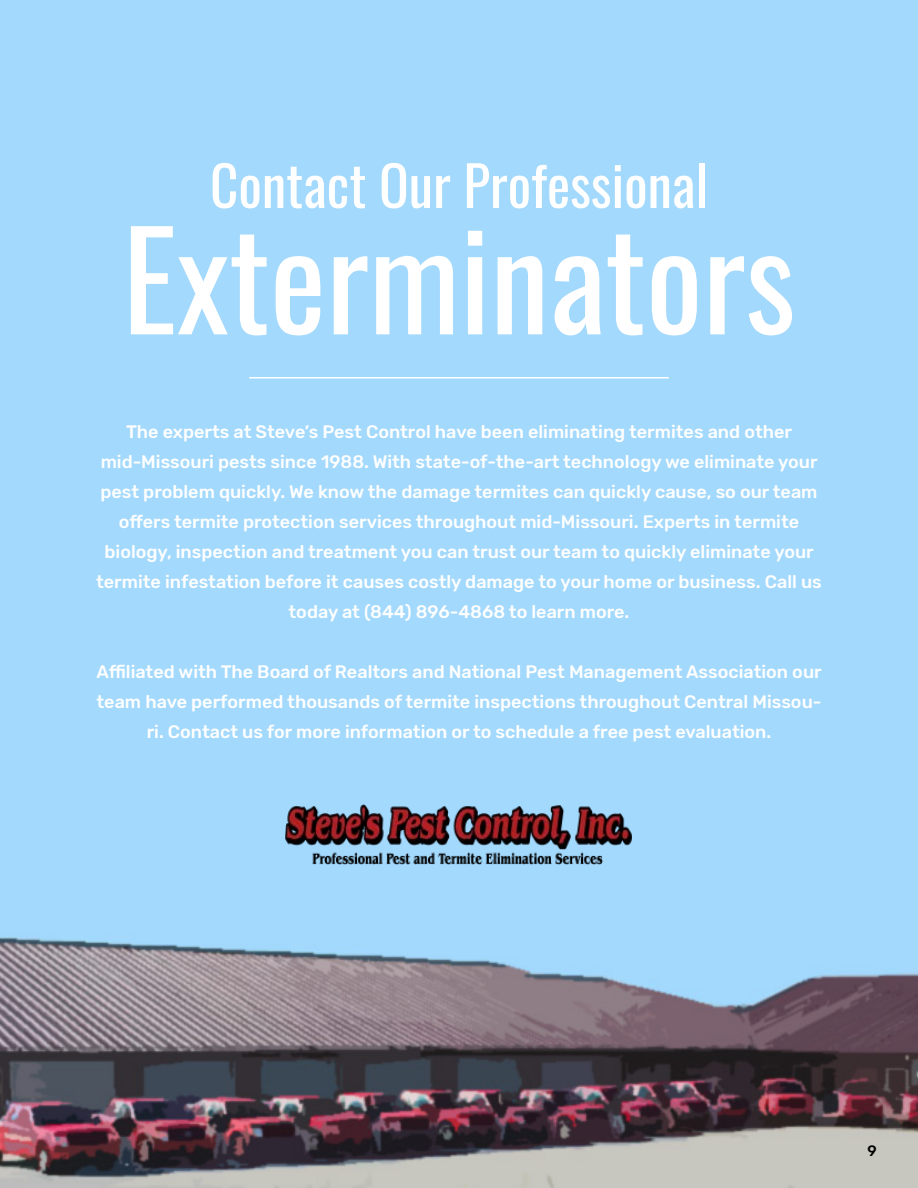
<style>
.page{position:relative;width:918px;height:1188px;background:#fff}
.page>*{position:absolute;margin:0;border:0;box-sizing:border-box;transform-origin:0 0}
.t1{font:133.5px "Oswald";color:#fff}
.t2{font:55.2px "Oswald";color:#fff}
.t3{font:500 18px/30px "Rubik";color:#fff;text-align:center}
.t4{font:500 15px "Rubik";color:#000}
</style>
<div class="page">
<img style="left:0;top:0;width:918px;height:1188px">
<hr style="left:249px;top:377px;width:420px;height:2px;background:#fff">
<img style="left:286px;top:805px;width:346px;height:59px">
<p class="t2" style="left:210px;top:136px;width:500px">Contact Our Professional</p>
<p class="t1" style="left:122px;top:161px;width:675px">Exterminators</p>
<p class="t3" style="left:96px;top:417px;width:727px">The experts at Steve’s Pest Control have been eliminating termites and other mid-Missouri pests since 1988. With state-of-the-art technology we eliminate your pest problem quickly. We know the damage termites can quickly cause, so our team offers termite protection services throughout mid-Missouri. Experts in termite biology, inspection and treatment you can trust our team to quickly eliminate your termite infestation before it causes costly damage to your home or business. Call us today at (844) 896-4868 to learn more.</p>
<p class="t3" style="left:97px;top:657px;width:727px">Affiliated with The Board of Realtors and National Pest Management Association our team have performed thousands of termite inspections throughout Central Missou&shy;ri. Contact us for more information or to schedule a free pest evaluation.</p>
<p class="t4" style="left:868px;top:1142px;width:11px">9</p>
</div>
